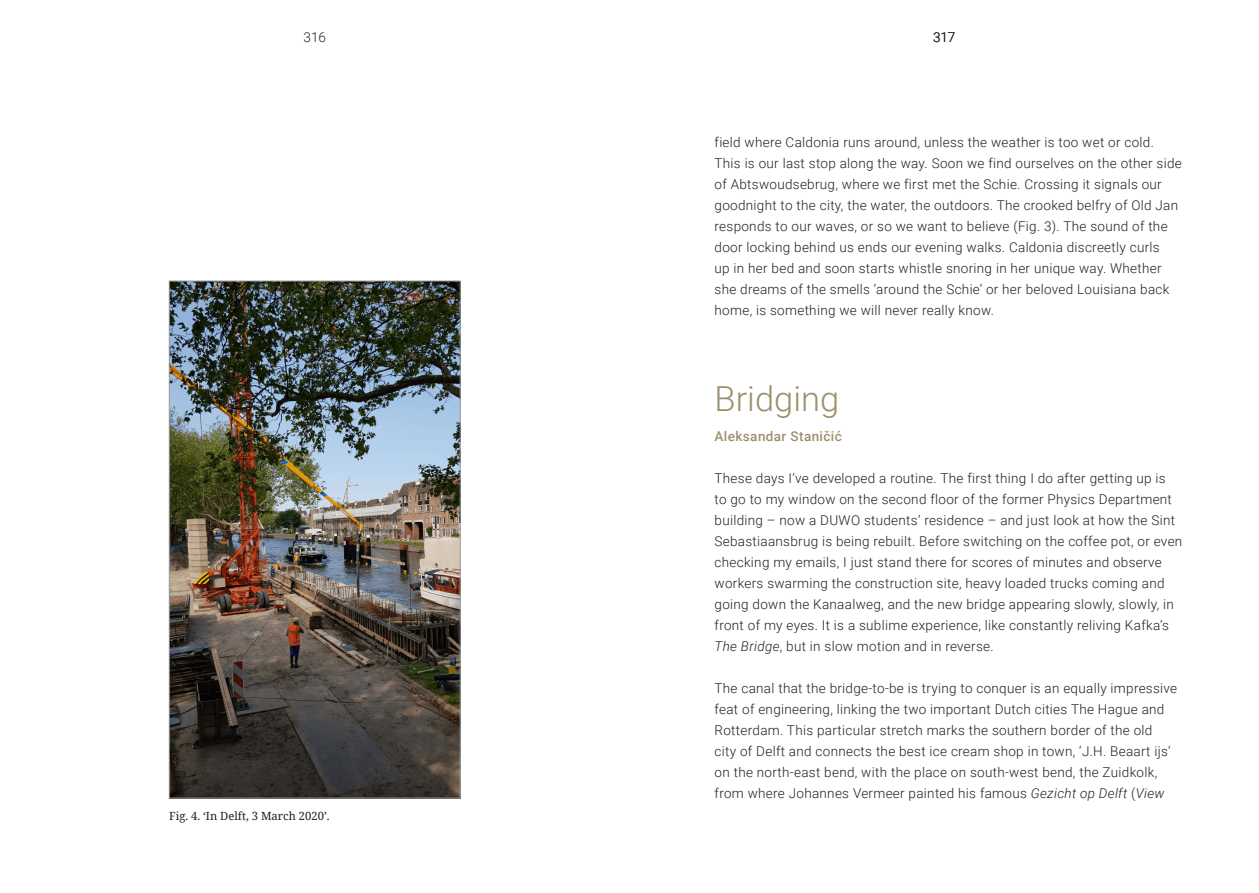
<style>
.page{position:relative;width:1259px;height:893px;background:#fff}
.page>*{position:absolute;margin:0;border:0;box-sizing:border-box;transform-origin:0 0}
.kop-Delft{font:300 34.5px "Roboto";color:#9c916c}
.broodtekst-Roboto-light_A5{font:300 13.5px/21px "Roboto";letter-spacing:.02em;color:#231f20}
.Writingplace-author_Roboto_A5_med{font:500 13.5px "Roboto";letter-spacing:.03em;color:#9c916c}
.bijschrift-_ANoto_Serif_light_A5{font:11.25px "Noto Serif";color:#231f20}
.s1{font-style:italic}
</style>
<div class="page">
<img style="left:171px;top:283px;width:287px;height:513px">
<div style="left:169px;top:281px;width:291px;height:517px;border:1px solid #9b9da0"></div>
<p class="broodtekst-Roboto-light_A5" style="left:303px;top:26px;width:24px">316</p>
<p class="broodtekst-Roboto-light_A5" style="left:933px;top:26px;width:24px">317</p>
<p class="broodtekst-Roboto-light_A5" style="left:714px;top:131px;width:469px">field where Caldonia runs around, unless the weather is too wet or cold.<br>This is our last stop along the way. Soon we find ourselves on the other side of Abtswoudsebrug, where we first met the Schie. Crossing it signals our goodnight to the city, the water, the outdoors. The crooked belfry of Old Jan responds to our waves, or so we want to believe (Fig. 3). The sound of the door locking behind us ends our evening walks. Caldonia discreetly curls<br>up in her bed and soon starts whistle snoring in her unique way. Whether she dreams of the smells ‘around the Schie’ or her beloved Louisiana back home, is something we will never really know.</p>
<p class="bijschrift-_ANoto_Serif_light_A5" style="left:169px;top:808px;width:162px">Fig. 4. ‘In Delft, 3 March 2020’.</p>
<p class="kop-Delft" style="left:714px;top:375px;width:126px">Bridging</p>
<p class="Writingplace-author_Roboto_A5_med" style="left:714px;top:427px;width:129px">Aleksandar Staničić</p>
<p class="broodtekst-Roboto-light_A5" style="left:714px;top:467px;width:469px">These days I’ve developed a routine. The first thing I do after getting up is<br>to go to my window on the second floor of the former Physics Department building – now a DUWO students’ residence – and just look at how the Sint Sebastiaansbrug is being rebuilt. Before switching on the coffee pot, or even checking my emails, I just stand there for scores of minutes and observe workers swarming the construction site, heavy loaded trucks coming and going down the Kanaalweg, and the new bridge appearing slowly, slowly, in front of my eyes. It is a sublime experience, like constantly reliving Kafka’s <span class="s1">The Bridge</span>, but in slow motion and in reverse.</p>
<p class="broodtekst-Roboto-light_A5" style="left:714px;top:677px;width:464px">The canal that the bridge-to-be is trying to conquer is an equally impressive feat of engineering, linking the two important Dutch cities The Hague and Rotterdam. This particular stretch marks the southern border of the old city of Delft and connects the best ice cream shop in town, ‘J.H. Beaart ijs’ on the north-east bend, with the place on south-west bend, the Zuidkolk, from where Johannes Vermeer painted his famous <span class="s1">Gezicht op Delft</span> (<span class="s1">View</span></p>
</div>
